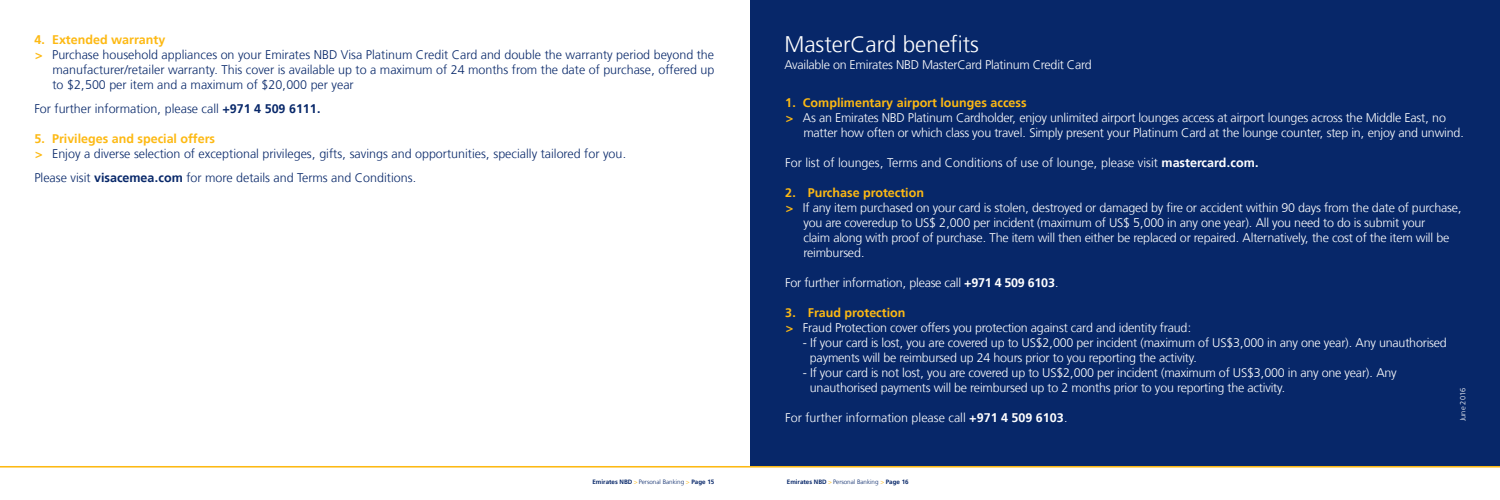
<style>
.page{position:relative;width:1500px;height:500px;background:#fff}
.page>*{position:absolute;margin:0;border:0;box-sizing:border-box;transform-origin:0 0}
.t1{font:300 22.5px "Frutiger LT Arabic 45";color:#fff}
.t2{font:300 12.5px/15px "Frutiger LT Arabic 45";letter-spacing:-.015em;color:#fff}
.t3{font:300 12.5px/15px "Frutiger LT Arabic 45";color:#072769;text-align:justify}
.t4{font:700 12.5px "Frutiger LT Arabic 65";color:#fdb913}
.t5{font:300 7.5px "Frutiger LT Arabic 45";color:#fff}
.t6{font:700 6.25px "Frutiger LT Arabic 65";color:#072769}
.s1{font-family:"Frutiger LT Arabic 65";font-weight:700;color:#fdb913}
.s2{font-family:"Frutiger LT Arabic 65";font-weight:700}
.s3{font-family:"Frutiger LT Arabic 45";font-weight:300;color:#fdb913}
.s4{font-family:"Frutiger LT Arabic 45";font-weight:300}
</style>
<div class="page">
<div style="left:750px;top:0;width:750px;height:467px;background:#072769"></div>
<hr style="left:750px;top:466px;width:750px;height:2px;background:#fdb913">
<hr style="left:0;top:466px;width:750px;height:2px;background:#fdb913">
<p class="t4" style="left:34px;top:29px;width:132px">4. Extended warranty</p>
<p class="t3" style="left:52px;top:47px;width:663px;text-indent:-18px"><span class="s1">&gt;</span> Purchase household appliances on your Emirates NBD Visa Platinum Credit Card and double the warranty period beyond the manufacturer/retailer warranty. This cover is available up to a maximum of 24 months from the date of purchase, offered up to $2,500 per item and a maximum of $20,000 per year</p>
<p class="t3" style="left:34px;top:101px;width:288px">For further information, please call <span class="s2">+971 4 509 6111.</span></p>
<p class="t4" style="left:34px;top:128px;width:182px">5. Privileges and special offers</p>
<p class="t3" style="left:34px;top:141px;width:594px;line-height:23.9px"><span class="s1">&gt;</span> Enjoy a diverse selection of exceptional privileges, gifts, savings and opportunities, specially tailored for you.<br>Please visit <span class="s2">visacemea.com</span> for more details and Terms and Conditions.</p>
<h1 class="t1" style="left:784px;top:26px;width:196px">MasterCard benefits</h1>
<p class="t2" style="left:784px;top:57px;width:309px">Available on Emirates NBD MasterCard Platinum Credit Card</p>
<p class="t4" style="left:785px;top:92px;width:243px">1. Complimentary airport lounges access</p>
<p class="t2" style="left:803px;top:110px;width:662px;text-indent:-18px"><span class="s1">&gt;</span> As an Emirates NBD Platinum Cardholder, enjoy unlimited airport lounges access at airport lounges across the Middle East, no matter how often or which class you travel. Simply present your Platinum Card at the lounge counter, step in, enjoy and unwind.</p>
<p class="t2" style="left:785px;top:155px;width:475px">For list of lounges, Terms and Conditions of use of lounge, please visit <span class="s2">mastercard.com.</span></p>
<p class="t4" style="left:785px;top:182px;width:140px">2. Purchase protection</p>
<p class="t2" style="left:803px;top:200px;width:660px;text-indent:-18px"><span class="s1">&gt;</span> If any item purchased on your card is stolen, destroyed or damaged by fire or accident within 90 days from the date of purchase, you are coveredup to US$ 2,000 per incident (maximum of US$ 5,000 in any one year). All you need to do is submit your<br>claim along with proof of purchase. The item will then either be replaced or repaired. Alternatively, the cost of the item will be reimbursed.</p>
<p class="t2" style="left:785px;top:275px;width:275px">For further information, please call <span class="s2">+971 4 509 6103</span>.</p>
<p class="t4" style="left:785px;top:302px;width:122px">3. Fraud protection</p>
<p class="t2" style="left:786px;top:320px;width:407px"><span class="s1">&gt;</span> Fraud Protection cover offers you protection against card and identity fraud:</p>
<p class="t2" style="left:810px;top:335px;width:639px;text-indent:-7px">- If your card is lost, you are covered up to US$2,000 per incident (maximum of US$3,000 in any one year). Any unauthorised payments will be reimbursed up 24 hours prior to you reporting the activity.</p>
<p class="t2" style="left:810px;top:365px;width:588px;text-indent:-7px">- If your card is not lost, you are covered up to US$2,000 per incident (maximum of US$3,000 in any one year). Any unauthorised payments will be reimbursed up to 2 months prior to you reporting the activity.</p>
<p class="t2" style="left:785px;top:410px;width:284px">For further information please call <span class="s2">+971 4 509 6103</span>.</p>
<p class="t5" style="left:1457px;top:421px;width:35px;rotate:-90deg">June 2016</p>
<p class="t6" style="left:592px;top:477px;width:123px">Emirates NBD <span class="s3">&gt;</span> <span class="s4">Personal Banking</span> <span class="s3">&gt;</span> Page 15</p>
<p class="t6" style="left:787px;top:477px;width:123px">Emirates NBD <span class="s3">&gt;</span> <span class="s4">Personal Banking</span> <span class="s3">&gt;</span> Page 16</p>
</div>
